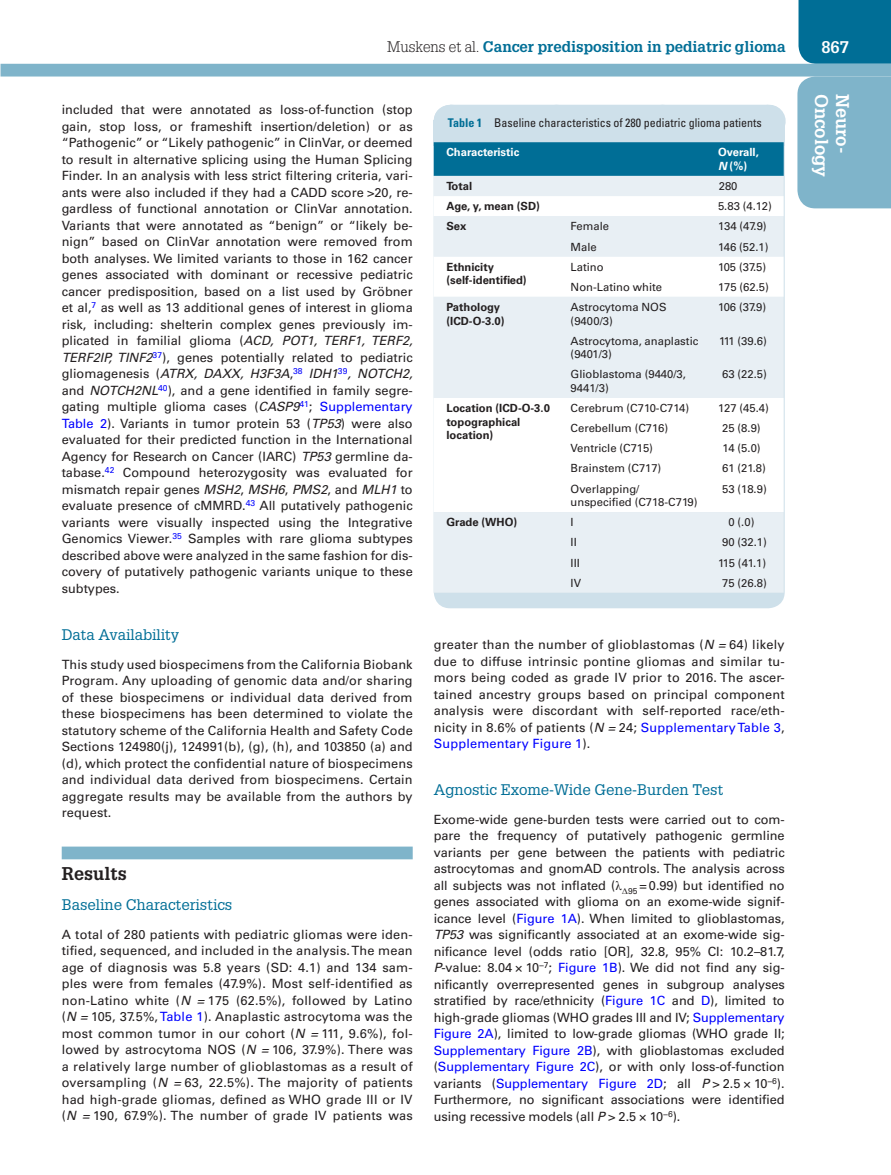
<style>
.page{position:relative;width:891px;height:1175px;background:#fff}
.page>*{position:absolute;margin:0;border:0;box-sizing:border-box;transform-origin:0 0}
.t1{font:700 18px "Glypha LT Std";color:#fff}
.t2{font:700 18px "Glypha LT Std";color:#231f20}
.t3{font:700 16.5px "Glypha LT Std";color:#fff}
.t4{font:15px "Glypha LT Std";color:#006e96}
.t5{font:700 15px "Glypha LT Std";color:#006e96}
.t6{font:12.75px/16.5px "Univers LT Std";letter-spacing:.01em;color:#231f20;text-align:justify}
.t7{font:condensed 12px "Univers LT Std";color:#231f20}
.t8{font:11.25px/13.5px "Univers LT Std";color:#231f20}
.t9{font:700 11.25px/13.5px "Univers LT Std";color:#231f20}
.t10{font:700 11.25px/13.5px "Univers LT Std";color:#fff}
.s1{font-weight:300;color:#231f20}
.s2{font-style:italic}
.s3{color:#00f}
.s4{font-weight:700;color:#006e96}
.s5{font-family:"Gandhari Unicode"}
</style>
<div class="page">
<div style="left:799px;top:0;width:92px;height:64px;background:#006e96"></div>
<div style="left:1px;top:64px;width:890px;height:12px;background:#7fb4ca"></div>
<div style="left:797px;top:76px;width:94px;height:132px;background:#7fb4ca"></div>
<div style="left:62px;top:846px;width:351px;height:13px;background:#7fb4ca"></div>
<div style="left:434px;top:105px;width:351px;height:503px;background:#cee0ea;border-radius:16px"></div>
<svg style="left:434px;top:105px;width:350px;height:71px"></svg>
<div style="left:434px;top:176px;width:350px;height:416px;background:#e8eff4"></div>
<svg style="left:434px;top:196px;width:350px;height:316px;background:#f4f7fa"></svg>
<p class="t5" style="left:387px;top:37px;width:400px"><span class="s1">Muskens et al.</span> Cancer predisposition in pediatric glioma</p>
<p class="t3" style="left:821px;top:37px;width:29px">867</p>
<h1 class="t1" style="left:833px;top:94px;width:85px;rotate:90deg">Oncology</h1>
<h1 class="t1" style="left:854px;top:94px;width:61px;rotate:90deg">Neuro-</h1>
<p class="t6" style="left:62px;top:102px;width:353px">included that were annotated as loss-of-function (stop gain, stop loss, or frameshift insertion/deletion) or as “Pathogenic” or “Likely pathogenic” in ClinVar, or deemed to result in alternative splicing using the Human Splicing Finder. In an analysis with less strict filtering criteria, vari&shy;ants were also included if they had a CADD score &gt;20, re&shy;gardless of functional annotation or ClinVar annotation.<br>Variants that were annotated as “benign” or “likely be&shy;nign” based on ClinVar annotation were removed from both analyses. We limited variants to those in 162 cancer genes associated with dominant or recessive pediatric cancer predisposition, based on a list used by Gröbner et al,<sup>7</sup> as well as 13 additional genes of interest in glioma risk, including: shelterin complex genes previously im&shy;plicated in familial glioma (<span class="s2">ACD, POT1, TERF1, TERF2, TERF2IP, TINF2</span><sup>37</sup>), genes potentially related to pediatric gliomagenesis (<span class="s2">ATRX, DAXX, H3F3A</span>,<sup>38</sup> <span class="s2">IDH1</span><sup>39</sup><span class="s2">, NOTCH2, </span>and <span class="s2">NOTCH2NL</span><sup>40</sup>), and a gene identified in family segre&shy;gating multiple glioma cases (<span class="s2">CASP9</span><sup>41</sup>; <span class="s3">Supplementary Table 2</span>). Variants in tumor protein 53 (<span class="s2">TP53</span>) were also evaluated for their predicted function in the International Agency for Research on Cancer (IARC) <span class="s2">TP53</span> germline da&shy;tabase.<sup>42</sup> Compound heterozygosity was evaluated for mismatch repair genes <span class="s2">MSH2</span>, <span class="s2">MSH6</span>, <span class="s2">PMS2</span>, and <span class="s2">MLH1</span> to evaluate presence of cMMRD.<sup>43</sup> All putatively pathogenic variants were visually inspected using the Integrative Genomics Viewer.<sup>35</sup> Samples with rare glioma subtypes described above were analyzed in the same fashion for dis&shy;covery of putatively pathogenic variants unique to these subtypes.</p>
<p class="t4" style="left:62px;top:625px;width:119px">Data Availability</p>
<p class="t6" style="left:62px;top:656px;width:353px">This study used biospecimens from the California Biobank Program. Any uploading of genomic data and/or sharing of these biospecimens or individual data derived from these biospecimens has been determined to violate the statutory scheme of the California Health and Safety Code Sections 124980(j), 124991(b), (g), (h), and 103850 (a) and (d), which protect the confidential nature of biospecimens and individual data derived from biospecimens. Certain aggregate results may be available from the authors by request.</p>
<p class="t7" style="left:448px;top:115px;width:315px"><span class="s4">Table 1</span> Baseline characteristics of 280 pediatric glioma patients</p>
<p class="t10" style="left:446px;top:146px;width:74px">Characteristic</p>
<p class="t10" style="left:718px;top:146px;width:42px">Overall,<br><span class="s2">N</span> (%)</p>
<p class="t9" style="left:446px;top:179px;width:27px">Total</p>
<p class="t8" style="left:719px;top:179px;width:20px">280</p>
<p class="t9" style="left:446px;top:200px;width:95px">Age, y, mean (SD)</p>
<p class="t8" style="left:718px;top:199px;width:55px">5.83 (4.12)</p>
<p class="t9" style="left:446px;top:220px;width:22px">Sex</p>
<p class="t8" style="left:571px;top:220px;width:40px">Female</p>
<p class="t8" style="left:718px;top:220px;width:50px">134 (47.9)</p>
<p class="t8" style="left:571px;top:240px;width:28px">Male</p>
<p class="t8" style="left:718px;top:240px;width:52px">146 (52.1)</p>
<p class="t9" style="left:446px;top:260px;width:82px">Ethnicity (self-identified)</p>
<p class="t8" style="left:571px;top:260px;width:35px">Latino</p>
<p class="t8" style="left:718px;top:260px;width:50px">105 (37.5)</p>
<p class="t8" style="left:571px;top:280px;width:93px">Non-Latino white</p>
<p class="t8" style="left:718px;top:280px;width:52px">175 (62.5)</p>
<p class="t9" style="left:446px;top:300px;width:60px">Pathology (ICD-O-3.0)</p>
<p class="t8" style="left:571px;top:300px;width:97px">Astrocytoma NOS (9400/3)</p>
<p class="t8" style="left:718px;top:300px;width:50px">106 (37.9)</p>
<p class="t8" style="left:571px;top:334px;width:129px">Astrocytoma, anaplastic (9401/3)</p>
<p class="t8" style="left:719px;top:334px;width:49px">111 (39.6)</p>
<p class="t8" style="left:571px;top:368px;width:117px">Glioblastoma (9440/3,<br>9441/3)</p>
<p class="t8" style="left:722px;top:368px;width:46px">63 (22.5)</p>
<p class="t9" style="left:446px;top:401px;width:105px">Location (ICD-O-3.0 topographical location)</p>
<p class="t8" style="left:571px;top:401px;width:120px">Cerebrum (C710-C714)</p>
<p class="t8" style="left:718px;top:401px;width:52px">127 (45.4)</p>
<p class="t8" style="left:571px;top:421px;width:99px">Cerebellum (C716)</p>
<p class="t8" style="left:722px;top:421px;width:40px">25 (8.9)</p>
<p class="t8" style="left:571px;top:441px;width:84px">Ventricle (C715)</p>
<p class="t8" style="left:723px;top:441px;width:40px">14 (5.0)</p>
<p class="t8" style="left:571px;top:462px;width:92px">Brainstem (C717)</p>
<p class="t8" style="left:722px;top:462px;width:45px">61 (21.8)</p>
<p class="t8" style="left:571px;top:482px;width:129px">Overlapping/ unspecified (C718-C719)</p>
<p class="t8" style="left:722px;top:482px;width:46px">53 (18.9)</p>
<p class="t9" style="left:446px;top:515px;width:72px">Grade (WHO)</p>
<p class="t8" style="left:571px;top:515px;width:5px">I</p>
<p class="t8" style="left:728px;top:515px;width:27px">0 (.0)</p>
<p class="t8" style="left:571px;top:536px;width:8px">II</p>
<p class="t8" style="left:722px;top:536px;width:46px">90 (32.1)</p>
<p class="t8" style="left:571px;top:556px;width:11px">III</p>
<p class="t8" style="left:718px;top:556px;width:50px">115 (41.1)</p>
<p class="t8" style="left:571px;top:576px;width:12px">IV</p>
<p class="t8" style="left:722px;top:576px;width:46px">75 (26.8)</p>
<p class="t6" style="left:434px;top:636px;width:353px">greater than the number of glioblastomas (<span class="s2">N =</span> 64) likely due to diffuse intrinsic pontine gliomas and similar tu&shy;mors being coded as grade IV prior to 2016. The ascer&shy;tained ancestry groups based on principal component analysis were discordant with self-reported race/eth&shy;nicity in 8.6% of patients (<span class="s2">N =</span> 24; <span class="s3">Supplementary Table 3</span>, <span class="s3">Supplementary Figure 1</span>).</p>
<p class="t4" style="left:434px;top:780px;width:291px">Agnostic Exome-Wide Gene-Burden Test</p>
<p class="t6" style="left:434px;top:811px;width:353px">Exome-wide gene-burden tests were carried out to com&shy;pare the frequency of putatively pathogenic germline variants per gene between the patients with pediatric astrocytomas and gnomAD controls. The analysis across all subjects was not inflated (<span class="s5">λ</span><sub>Δ</sub><sub>95</sub> = 0.99) but identified no genes associated with glioma on an exome-wide signif&shy;icance level (<span class="s3">Figure 1A</span>). When limited to glioblastomas, <span class="s2">TP53</span> was significantly associated at an exome-wide sig&shy;nificance level (odds ratio [OR], 32.8, 95% CI: 10.2–81.7, <span class="s2">P</span>-value: 8.04 × 10<sup>−7</sup>; <span class="s3">Figure 1B</span>). We did not find any sig&shy;nificantly overrepresented genes in subgroup analyses stratified by race/ethnicity (<span class="s3">Figure 1C</span> and <span class="s3">D</span>), limited to high-grade gliomas (WHO grades III and IV; <span class="s3">Supplementary Figure 2A</span>), limited to low-grade gliomas (WHO grade II; <span class="s3">Supplementary Figure 2B</span>), with glioblastomas excluded (<span class="s3">Supplementary Figure 2C</span>), or with only loss-of-function variants (<span class="s3">Supplementary Figure 2D</span>; all <span class="s2">P</span> &gt; 2.5 × 10<sup>−6</sup>).<br>Furthermore, no significant associations were identified using recessive models (all <span class="s2">P</span> &gt; 2.5 × 10<sup>−6</sup>).</p>
<h1 class="t2" style="left:62px;top:862px;width:66px">Results</h1>
<p class="t4" style="left:62px;top:895px;width:172px">Baseline Characteristics</p>
<p class="t6" style="left:62px;top:926px;width:353px">A total of 280 patients with pediatric gliomas were iden&shy;tified, sequenced, and included in the analysis. The mean age of diagnosis was 5.8 years (SD: 4.1) and 134 sam&shy;ples were from females (47.9%). Most self-identified as non-Latino white (<span class="s2">N =</span> 175 (62.5%), followed by Latino (<span class="s2">N =</span> 105, 37.5%, <span class="s3">Table 1</span>). Anaplastic astrocytoma was the most common tumor in our cohort (<span class="s2">N =</span> 111, 9.6%), fol&shy;lowed by astrocytoma NOS (<span class="s2">N =</span> 106, 37.9%). There was a relatively large number of glioblastomas as a result of oversampling (<span class="s2">N =</span> 63, 22.5%). The majority of patients had high-grade gliomas, defined as WHO grade III or IV (<span class="s2">N =</span> 190, 67.9%). The number of grade IV patients was</p>
</div>
